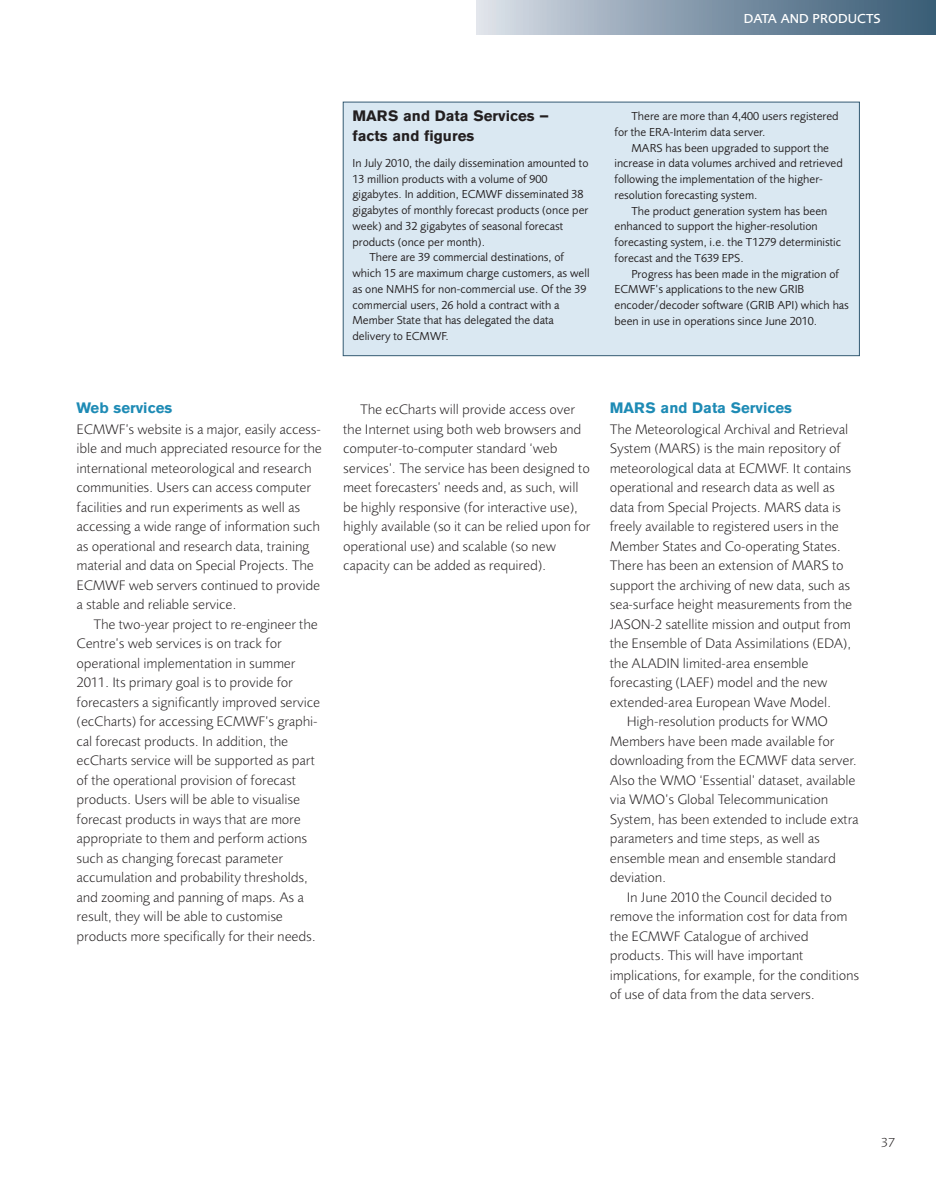
<style>
.page{position:relative;width:936px;height:1191px;background:#fff}
.page>*{position:absolute;margin:0;border:0;box-sizing:border-box;transform-origin:0 0}
.t1{font:700 15px/19.5px "Akzidenz Grotesk BE";color:#231f20}
.t2{font:700 15px "Akzidenz Grotesk BE";color:#1e8bb5}
.t3{font:300 14.25px/19.5px "Foundry Sans";color:#231f20}
.t4{font:500 13.5px "Foundry Sans";letter-spacing:.005em;color:#fff}
.t5{font:300 13.5px "Foundry Sans";color:#231f20}
.t6{font:12px/15.8px "Foundry Sans";color:#231f20}
</style>
<div class="page">
<div style="left:343px;top:102px;width:516px;height:254px;background:#dae8f2;border:1px solid #335a72"></div>
<div style="left:476px;top:0;width:459px;height:34px;background:linear-gradient(to right,#d7dce6,#335771)"></div>
<p class="t4" style="left:743px;top:11px;width:137px">DATA AND PRODUCTS</p>
<p class="t1" style="left:352px;top:106px;width:198px">MARS and Data Services – facts and figures</p>
<p class="t6" style="left:352px;top:155px;width:237px">In July 2010, the daily dissemination amounted to</p>
<p class="t6" style="left:352px;top:171px;width:196px">13 million products with a volume of 900</p>
<p class="t6" style="left:352px;top:187px;width:233px">gigabytes. In addition, ECMWF disseminated 38</p>
<p class="t6" style="left:352px;top:202px;width:237px">gigabytes of monthly forecast products (once per</p>
<p class="t6" style="left:352px;top:218px;width:212px">week) and 32 gigabytes of seasonal forecast</p>
<p class="t6" style="left:352px;top:234px;width:134px">products (once per month).</p>
<p class="t6" style="left:369px;top:250px;width:196px">There are 39 commercial destinations, of</p>
<p class="t6" style="left:352px;top:265px;width:238px">which 15 are maximum charge customers, as well</p>
<p class="t6" style="left:352px;top:281px;width:236px">as one NMHS for non-commercial use. Of the 39</p>
<p class="t6" style="left:352px;top:297px;width:208px">commercial users, 26 hold a contract with a</p>
<p class="t6" style="left:352px;top:313px;width:203px">Member State that has delegated the data</p>
<p class="t6" style="left:352px;top:328px;width:98px">delivery to ECMWF.</p>
<p class="t6" style="left:614px;top:108px;width:226px;text-indent:17px">There are more than 4,400 users registered for the ERA-Interim data server.</p>
<p class="t6" style="left:614px;top:140px;width:230px;text-indent:17px">MARS has been upgraded to support the increase in data volumes archived and retrieved following the implementation of the higher&shy;resolution forecasting system.</p>
<p class="t6" style="left:614px;top:203px;width:228px;text-indent:17px">The product generation system has been enhanced to support the higher-resolution forecasting system, i.e. the T1279 deterministic forecast and the T639 EPS.</p>
<p class="t6" style="left:614px;top:266px;width:236px;text-indent:17px">Progress has been made in the migration of ECMWF’s applications to the new GRIB encoder/decoder software (GRIB API) which has been in use in operations since June 2010.</p>
<p class="t2" style="left:77px;top:399px;width:97px">Web services</p>
<p class="t3" style="left:77px;top:419px;width:247px">ECMWF’s website is a major, easily access&shy;ible and much appreciated resource for the international meteorological and research communities. Users can access computer facilities and run experiments as well as accessing a wide range of information such as operational and research data, training material and data on Special Projects. The ECMWF web servers continued to provide a stable and reliable service.</p>
<p class="t3" style="left:77px;top:614px;width:245px;text-indent:17px">The two-year project to re-engineer the Centre’s web services is on track for operational implementation in summer 2011. Its primary goal is to provide for forecasters a significantly improved service (ecCharts) for accessing ECMWF’s graphi&shy;cal forecast products. In addition, the ecCharts service will be supported as part of the operational provision of forecast products. Users will be able to visualise forecast products in ways that are more appropriate to them and perform actions such as changing forecast parameter accumulation and probability thresholds, and zooming and panning of maps. As a result, they will be able to customise products more specifically for their needs.</p>
<p class="t3" style="left:343px;top:400px;width:248px;text-indent:17px">The ecCharts will provide access over the Internet using both web browsers and computer-to-computer standard ‘web services’. The service has been designed to meet forecasters’ needs and, as such, will be highly responsive (for interactive use), highly available (so it can be relied upon for operational use) and scalable (so new capacity can be added as required).</p>
<p class="t2" style="left:609px;top:399px;width:184px">MARS and Data Services</p>
<p class="t3" style="left:609px;top:419px;width:240px">The Meteorological Archival and Retrieval</p>
<p class="t3" style="left:609px;top:439px;width:232px">System (MARS) is the main repository of</p>
<p class="t3" style="left:609px;top:458px;width:243px">meteorological data at ECMWF. It contains</p>
<p class="t3" style="left:609px;top:478px;width:226px">operational and research data as well as</p>
<p class="t3" style="left:609px;top:497px;width:232px">data from Special Projects. MARS data is</p>
<p class="t3" style="left:609px;top:517px;width:230px">freely available to registered users in the</p>
<p class="t3" style="left:609px;top:536px;width:233px">Member States and Co-operating States.</p>
<p class="t3" style="left:609px;top:556px;width:235px">There has been an extension of MARS to</p>
<p class="t3" style="left:609px;top:575px;width:242px">support the archiving of new data, such as</p>
<p class="t3" style="left:609px;top:595px;width:244px">sea-surface height measurements from the</p>
<p class="t3" style="left:609px;top:614px;width:242px">JASON-2 satellite mission and output from</p>
<p class="t3" style="left:609px;top:634px;width:243px">the Ensemble of Data Assimilations (EDA),</p>
<p class="t3" style="left:609px;top:653px;width:200px">the ALADIN limited-area ensemble</p>
<p class="t3" style="left:609px;top:673px;width:219px">forecasting (LAEF) model and the new</p>
<p class="t3" style="left:609px;top:692px;width:223px">extended-area European Wave Model.</p>
<p class="t3" style="left:626px;top:712px;width:202px">High-resolution products for WMO</p>
<p class="t3" style="left:609px;top:731px;width:226px">Members have been made available for</p>
<p class="t3" style="left:609px;top:751px;width:248px">downloading from the ECMWF data server.</p>
<p class="t3" style="left:609px;top:770px;width:247px">Also the WMO ‘Essential’ dataset, available</p>
<p class="t3" style="left:609px;top:790px;width:220px">via WMO’s Global Telecommunication</p>
<p class="t3" style="left:609px;top:809px;width:250px">System, has been extended to include extra</p>
<p class="t3" style="left:609px;top:829px;width:211px">parameters and time steps, as well as</p>
<p class="t3" style="left:609px;top:848px;width:227px">ensemble mean and ensemble standard</p>
<p class="t3" style="left:609px;top:868px;width:58px">deviation.</p>
<p class="t3" style="left:626px;top:887px;width:206px">In June 2010 the Council decided to</p>
<p class="t3" style="left:609px;top:907px;width:239px">remove the information cost for data from</p>
<p class="t3" style="left:609px;top:926px;width:200px">the ECMWF Catalogue of archived</p>
<p class="t3" style="left:609px;top:946px;width:195px">products. This will have important</p>
<p class="t3" style="left:609px;top:965px;width:251px">implications, for example, for the conditions</p>
<p class="t3" style="left:609px;top:985px;width:206px">of use of data from the data servers.</p>
<p class="t5" style="left:881px;top:1135px;width:15px">37</p>
</div>
